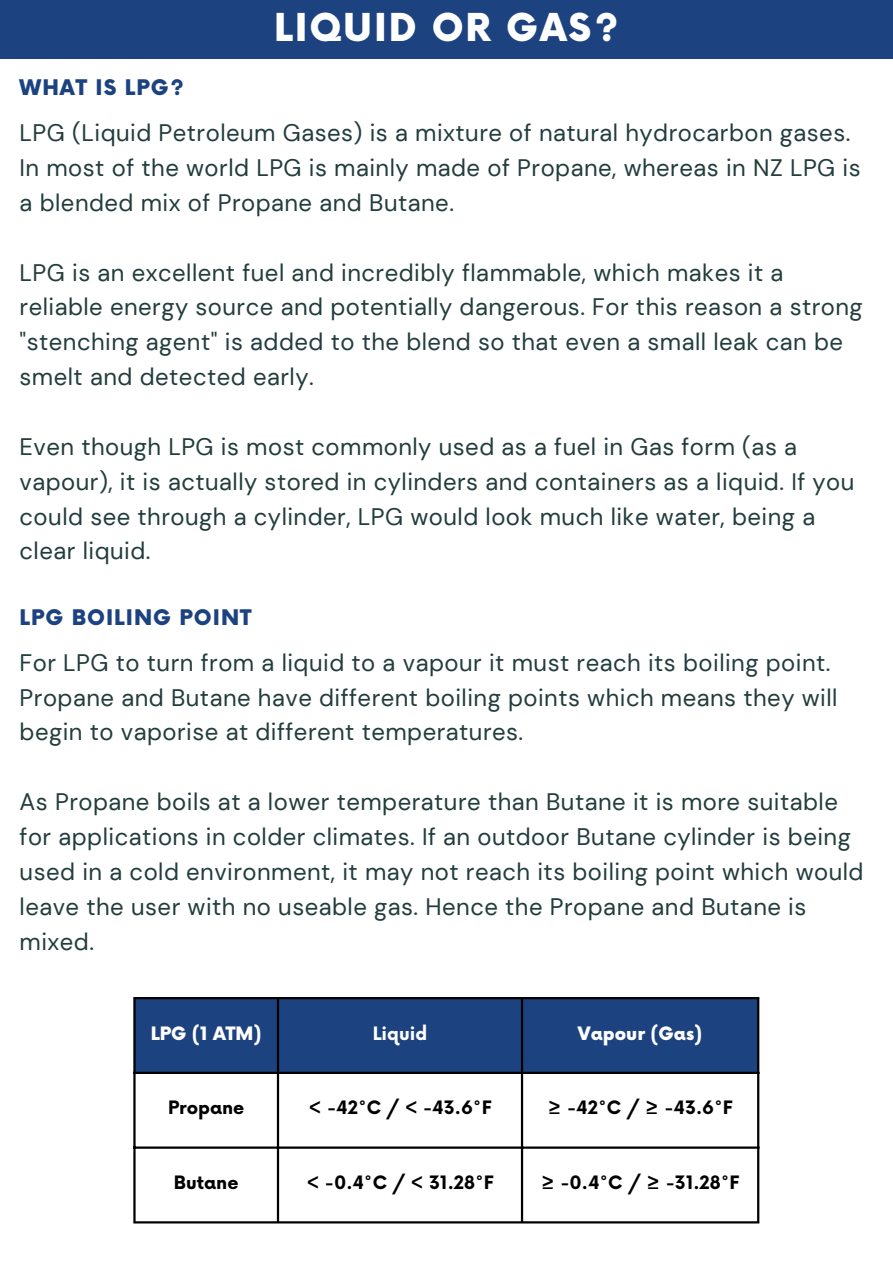
<style>
.page{position:relative;width:893px;height:1264px;background:#fff}
.page>*{position:absolute;margin:0;border:0;box-sizing:border-box;transform-origin:0 0}
.t1{font:900 37.5px "Now";letter-spacing:.05em;color:#fff}
.t2{font:23.85px/34.8px "DM Sans";letter-spacing:.02em;color:#223d3c}
.t3{font:900 21px "Now";letter-spacing:.05em;color:#1c4280}
.t4{font:700 18px "Now";color:#000}
.t5{font:900 18px "Now";color:#fff}
.t6{font:700 18px "Now";color:#fff}
</style>
<div class="page">
<div style="left:0;top:0;width:892px;height:58px;background:#1c4280"></div>
<div style="left:136px;top:999px;width:621px;height:72px;background:#1c4280"></div>
<hr style="left:133px;top:999px;width:3px;height:222px;background:#000">
<hr style="left:277px;top:999px;width:2px;height:222px;background:#000">
<hr style="left:521px;top:999px;width:2px;height:222px;background:#000">
<hr style="left:757px;top:999px;width:2px;height:222px;background:#000">
<hr style="left:133px;top:997px;width:626px;height:2px;background:#000">
<hr style="left:133px;top:1071px;width:626px;height:2px;background:#000">
<hr style="left:133px;top:1146px;width:626px;height:2px;background:#000">
<hr style="left:133px;top:1221px;width:626px;height:2px;background:#000">
<p class="t3" style="left:20px;top:76px;width:166px">WHAT IS LPG?</p>
<h1 class="t1" style="left:274px;top:7px;width:346px">LIQUID OR GAS?</h1>
<p class="t2" style="left:20px;top:115px;width:842px">LPG (Liquid Petroleum Gases) is a mixture of natural hydrocarbon gases.<br>In most of the world LPG is mainly made of Propane, whereas in NZ LPG is a blended mix of Propane and Butane.</p>
<p class="t2" style="left:20px;top:255px;width:844px">LPG is an excellent fuel and incredibly flammable, which makes it a reliable energy source and potentially dangerous. For this reason a strong "stenching agent" is added to the blend so that even a small leak can be smelt and detected early.</p>
<p class="t2" style="left:20px;top:429px;width:836px">Even though LPG is most commonly used as a fuel in Gas form (as a vapour), it is actually stored in cylinders and containers as a liquid. If you could see through a cylinder, LPG would look much like water, being a clear liquid.</p>
<p class="t3" style="left:20px;top:605px;width:233px">LPG BOILING POINT</p>
<p class="t2" style="left:20px;top:645px;width:819px">For LPG to turn from a liquid to a vapour it must reach its boiling point.<br>Propane and Butane have different boiling points which means they will begin to vaporise at different temperatures.</p>
<p class="t2" style="left:20px;top:784px;width:845px">As Propane boils at a lower temperature than Butane it is more suitable for applications in colder climates. If an outdoor Butane cylinder is being used in a cold environment, it may not reach its boiling point which would leave the user with no useable gas. Hence the Propane and Butane is mixed.</p>
<p class="t5" style="left:151px;top:1023px;width:112px">LPG (1 ATM)</p>
<p class="t6" style="left:372px;top:1023px;width:56px">Liquid</p>
<p class="t5" style="left:578px;top:1023px;width:126px">Vapour (Gas)</p>
<p class="t4" style="left:168px;top:1098px;width:78px">Propane</p>
<p class="t4" style="left:308px;top:1098px;width:184px">&lt; -42°C / &lt; -43.6°F</p>
<p class="t4" style="left:547px;top:1098px;width:187px">≥ -42°C / ≥ -43.6°F</p>
<p class="t4" style="left:174px;top:1172px;width:66px">Butane</p>
<p class="t4" style="left:306px;top:1172px;width:189px">&lt; -0.4°C / &lt; 31.28°F</p>
<p class="t4" style="left:541px;top:1172px;width:200px">≥ -0.4°C / ≥ -31.28°F</p>
</div>
